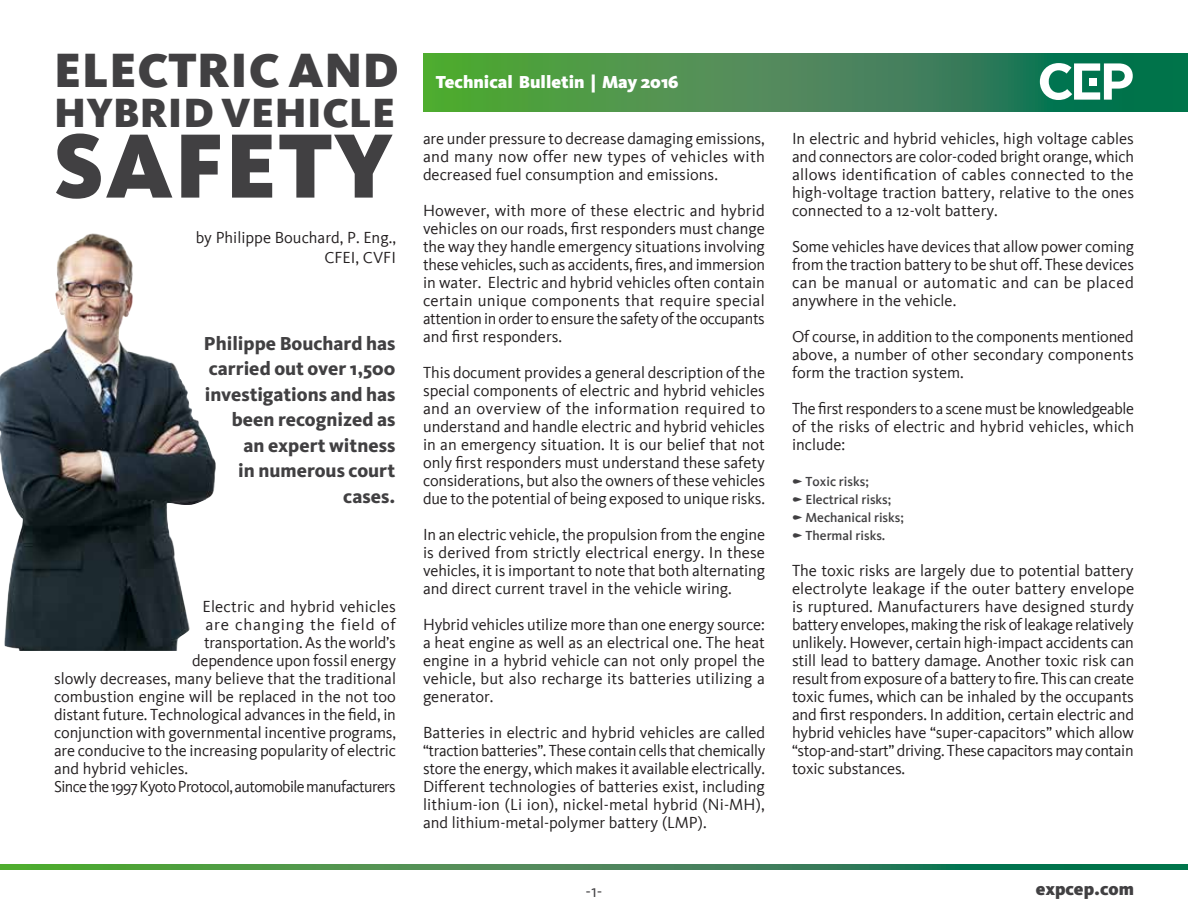
<style>
.page{position:relative;width:1188px;height:918px;background:#fff}
.page>*{position:absolute;margin:0;border:0;box-sizing:border-box;transform-origin:0 0}
.t1{font:94.5px "Kievit Black SC";letter-spacing:.01em;color:#414042}
.t2{font:49.5px "Kievit Black SC";letter-spacing:.01em;color:#414042}
.t3{font:42px "Kievit Black SC";letter-spacing:.01em;color:#414042}
.t4{font:800 19.5px/25.5px "Kievit OT";color:#414042;text-align:right}
.t5{font:900 18px "Kievit OT";color:#fff}
.t6{font:900 18px "Kievit OT";letter-spacing:-.005em;color:#414042}
.t7{font:18px "Kievit";color:#414042}
.t8{font:16.5px/18px "Kievit";color:#231f20;text-align:justify}
.t9{font:16.5px "Kievit";letter-spacing:-.035em;color:#231f20}
.t10{font:16.5px "Kievit";letter-spacing:.04em;color:#231f20}
.t11{font:500 13.5px/18px "Kievit";color:#414042}
</style>
<div class="page">
<svg style="left:423px;top:53px;width:765px;height:59px;background:#3f8b4f"></svg>
<svg style="left:0;top:864px;width:1188px;height:6px;background:#39894e"></svg>
<svg style="left:1040px;top:63px;width:93px;height:37px"></svg>
<img style="left:0;top:233px;width:216px;height:418px">
<h2 class="t2" style="left:54px;top:40px;width:346px">ELECTRIC AND</h2>
<h3 class="t3" style="left:54px;top:87px;width:343px">HYBRID VEHICLE</h3>
<h1 class="t1" style="left:54px;top:108px;width:341px">SAFETY</h1>
<p class="t8" style="left:196px;top:228px;width:202px;line-height:19.8px;text-align:right">by Philippe Bouchard, P. Eng.,<br>CFEI, CVFI</p>
<p class="t4" style="left:204px;top:330px;width:193px">Philippe Bouchard has carried out over 1,500 investigations and has been recognized as<br>an expert witness<br>in numerous court cases.</p>
<p class="t8" style="left:202px;top:598px;width:195px">Electric and hybrid vehicles</p>
<p class="t10" style="left:206px;top:615px;width:192px">are changing the field of</p>
<p class="t8" style="left:204px;top:634px;width:193px">transportation. As the world’s</p>
<p class="t8" style="left:192px;top:652px;width:206px">dependence upon fossil energy</p>
<p class="t8" style="left:54px;top:670px;width:344px">slowly decreases, many believe that the traditional</p>
<p class="t8" style="left:54px;top:688px;width:343px">combustion engine will be replaced in the not too</p>
<p class="t8" style="left:54px;top:706px;width:343px">distant future. Technological advances in the field, in</p>
<p class="t8" style="left:54px;top:724px;width:344px">conjunction with governmental incentive programs,</p>
<p class="t8" style="left:54px;top:742px;width:344px">are conducive to the increasing popularity of electric</p>
<p class="t8" style="left:54px;top:760px;width:136px">and hybrid vehicles.</p>
<p class="t9" style="left:54px;top:777px;width:343px">Since the 1997 Kyoto Protocol, automobile manufacturers</p>
<p class="t5" style="left:436px;top:72px;width:244px">Technical Bulletin | May 2016</p>
<p class="t8" style="left:423px;top:130px;width:344px">are under pressure to decrease damaging emissions, and many now offer new types of vehicles with decreased fuel consumption and emissions.</p>
<p class="t8" style="left:423px;top:202px;width:344px">However, with more of these electric and hybrid vehicles on our roads, first responders must change the way they handle emergency situations involving these vehicles, such as accidents, fires, and immersion in water. Electric and hybrid vehicles often contain certain unique components that require special attention in order to ensure the safety of the occupants and first responders.</p>
<p class="t8" style="left:423px;top:364px;width:344px">This document provides a general description of the special components of electric and hybrid vehicles and an overview of the information required to understand and handle electric and hybrid vehicles in an emergency situation. It is our belief that not only first responders must understand these safety considerations, but also the owners of these vehicles due to the potential of being exposed to unique risks.</p>
<p class="t8" style="left:423px;top:526px;width:344px">In an electric vehicle, the propulsion from the engine is derived from strictly electrical energy. In these vehicles, it is important to note that both alternating and direct current travel in the vehicle wiring.</p>
<p class="t8" style="left:423px;top:616px;width:344px">Hybrid vehicles utilize more than one energy source: a heat engine as well as an electrical one. The heat engine in a hybrid vehicle can not only propel the vehicle, but also recharge its batteries utilizing a generator.</p>
<p class="t8" style="left:423px;top:724px;width:344px">Batteries in electric and hybrid vehicles are called “traction batteries”. These contain cells that chemically store the energy, which makes it available electrically.<br>Different technologies of batteries exist, including lithium-ion (Li ion), nickel-metal hybrid (Ni-MH), and lithium-metal-polymer battery (LMP).</p>
<p class="t8" style="left:792px;top:130px;width:344px">In electric and hybrid vehicles, high voltage cables and connectors are color-coded bright orange, which allows identification of cables connected to the high-voltage traction battery, relative to the ones connected to a 12-volt battery.</p>
<p class="t8" style="left:792px;top:238px;width:344px">Some vehicles have devices that allow power coming from the traction battery to be shut off. These devices can be manual or automatic and can be placed anywhere in the vehicle.</p>
<p class="t8" style="left:792px;top:328px;width:343px">Of course, in addition to the components mentioned above, a number of other secondary components form the traction system.</p>
<p class="t8" style="left:792px;top:400px;width:344px">The first responders to a scene must be knowledgeable of the risks of electric and hybrid vehicles, which include:</p>
<p class="t11" style="left:805px;top:473px;width:100px">Toxic risks;<br>Electrical risks;<br>Mechanical risks;<br>Thermal risks.</p>
<p class="t8" style="left:792px;top:562px;width:344px">The toxic risks are largely due to potential battery electrolyte leakage if the outer battery envelope is ruptured. Manufacturers have designed sturdy battery envelopes, making the risk of leakage relatively unlikely. However, certain high-impact accidents can still lead to battery damage. Another toxic risk can result from exposure of a battery to fire. This can create toxic fumes, which can be inhaled by the occupants and first responders. In addition, certain electric and hybrid vehicles have “super-capacitors” which allow “stop-and-start” driving. These capacitors may contain toxic substances.</p>
<p class="t7" style="left:586px;top:881px;width:18px">-1-</p>
<p class="t6" style="left:1036px;top:878px;width:100px">expcep.com</p>
</div>
